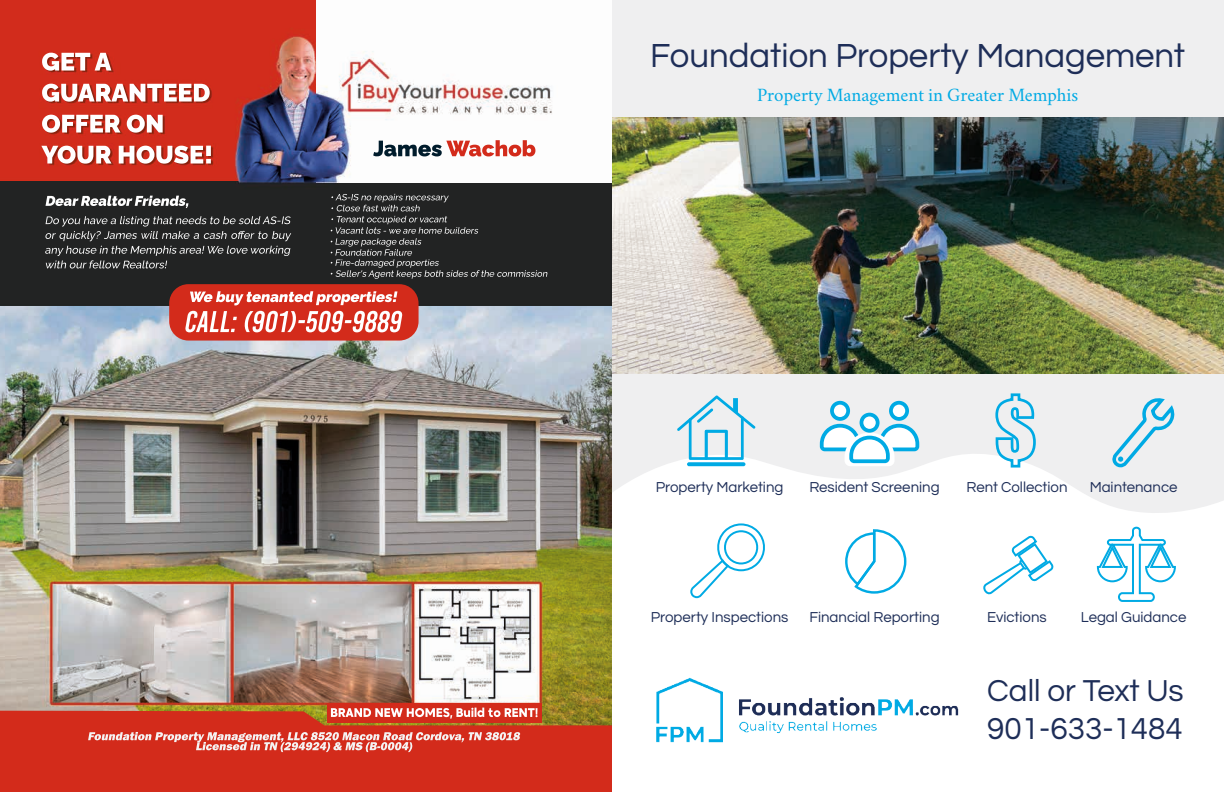
<style>
.page{position:relative;width:1224px;height:792px;background:#fff}
.page>*{position:absolute;margin:0;border:0;box-sizing:border-box;transform-origin:0 0}
.t1{font:34.7px "Questrial";color:#1e2e58}
.t2{font:31.5px/37.8px "Questrial";color:#1e2e58}
.t3{font:19px "Crimson";color:#00aae4}
.t4{font:15px "Questrial";color:#1e2e58}
</style>
<div class="page">
<svg style="left:612px;top:0;width:612px;height:513px;fill:#efeff0"></svg>
<img style="left:656px;top:677px;width:303px;height:66px">
<svg style="left:687px;top:462px;width:58px;height:4px"></svg>
<svg style="left:677px;top:395px;width:79px;height:65px"></svg>
<svg style="left:820px;top:401px;width:99px;height:65px"></svg>
<svg style="left:994px;top:392px;width:44px;height:77px"></svg>
<svg style="left:1109px;top:398px;width:68px;height:71px"></svg>
<svg style="left:690px;top:523px;width:75px;height:75px"></svg>
<svg style="left:845px;top:529px;width:62px;height:65px"></svg>
<svg style="left:983px;top:535px;width:71px;height:60px"></svg>
<svg style="left:1096px;top:526px;width:80px;height:76px"></svg>
<img style="left:612px;top:118px;width:612px;height:256px">
<img style="left:0;top:306px;width:612px;height:405px">
<div style="left:0;top:182px;width:612px;height:124px;background:#222323"></div>
<img style="left:46px;top:196px;width:137px;height:10px">
<img style="left:335px;top:194px;width:104px;height:6px">
<img style="left:337px;top:205px;width:83px;height:6px">
<img style="left:337px;top:216px;width:110px;height:6px">
<img style="left:335px;top:259px;width:103px;height:7px">
<img style="left:347px;top:270px;width:200px;height:7px">
<img style="left:336px;top:227px;width:130px;height:7px">
<img style="left:335px;top:238px;width:86px;height:7px">
<img style="left:335px;top:249px;width:77px;height:7px">
<img style="left:169px;top:284px;width:250px;height:57px">
<img style="left:46px;top:216px;width:183px;height:8px">
<img style="left:251px;top:216px;width:40px;height:8px">
<img style="left:74px;top:231px;width:171px;height:8px">
<svg style="left:244px;top:233px;width:10px;height:6px"></svg>
<img style="left:258px;top:231px;width:33px;height:10px">
<img style="left:66px;top:246px;width:170px;height:8px">
<img style="left:242px;top:246px;width:48px;height:10px">
<img style="left:55px;top:260px;width:112px;height:8px">
<img style="left:253px;top:311px;width:150px;height:21px">
<img style="left:190px;top:291px;width:207px;height:11px">
<img style="left:0;top:711px;width:612px;height:81px">
<img style="left:88px;top:732px;width:206px;height:10px">
<img style="left:416px;top:732px;width:104px;height:8px">
<img style="left:203px;top:742px;width:205px;height:8px">
<svg style="left:408px;top:742px;width:5px;height:10px"></svg>
<img style="left:0;top:0;width:552px;height:182px">
<img style="left:373px;top:140px;width:162px;height:16px">
<img style="left:42px;top:53px;width:168px;height:49px">
<img style="left:327px;top:703px;width:215px;height:20px">
<img style="left:391px;top:708px;width:147px;height:9px">
<h1 class="t1" style="left:650px;top:38px;width:536px">Foundation Property Management</h1>
<p class="t3" style="left:757px;top:80px;width:323px">Property Management in Greater Memphis</p>
<p class="t4" style="left:656px;top:480px;width:129px">Property Marketing</p>
<p class="t4" style="left:809px;top:480px;width:132px">Resident Screening</p>
<p class="t4" style="left:967px;top:480px;width:102px">Rent Collection</p>
<p class="t4" style="left:1090px;top:480px;width:89px">Maintenance</p>
<p class="t4" style="left:651px;top:609px;width:139px">Property Inspections</p>
<p class="t4" style="left:809px;top:609px;width:132px">Financial Reporting</p>
<p class="t4" style="left:987px;top:609px;width:61px">Evictions</p>
<p class="t4" style="left:1081px;top:609px;width:107px">Legal Guidance</p>
<h2 class="t2" style="left:987px;top:672px;width:198px">Call or Text Us<br>901-633-1484</h2>
</div>
